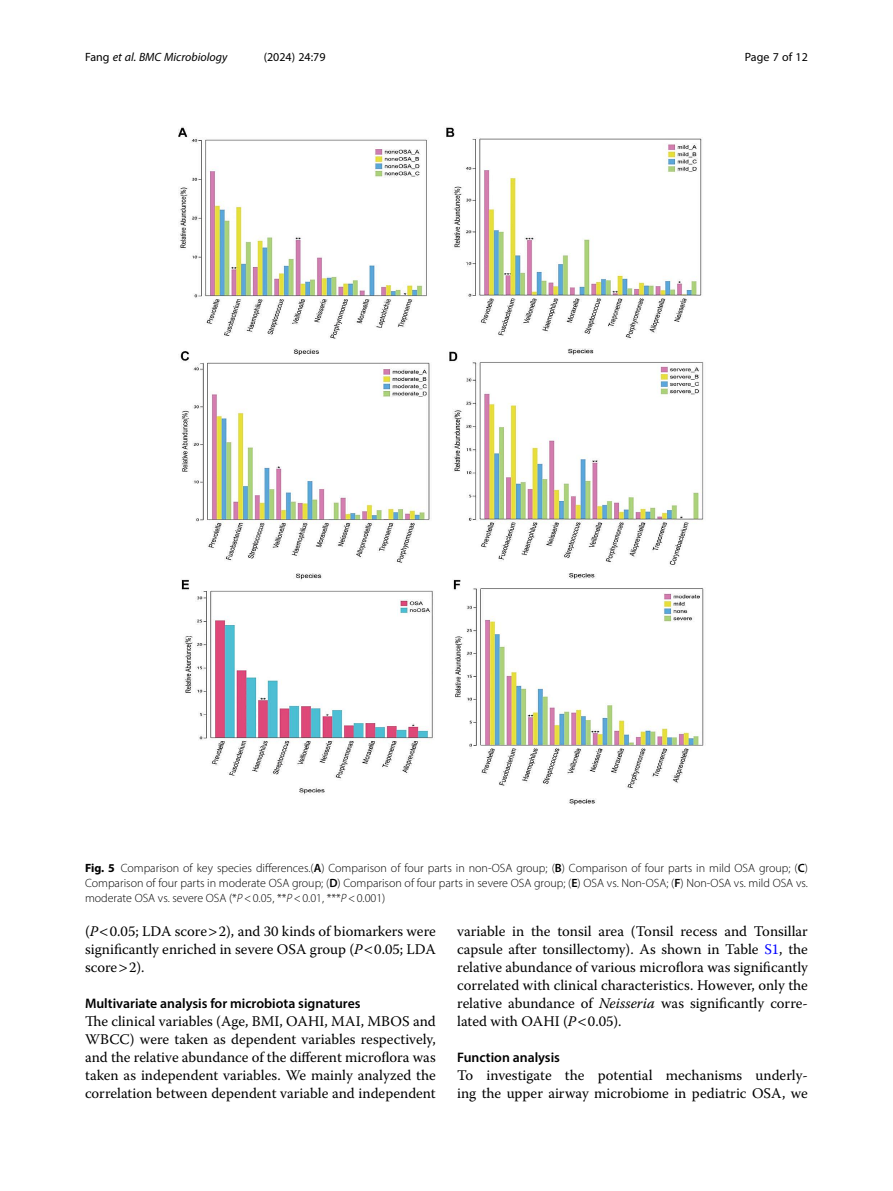
<style>
.page{position:relative;width:893px;height:1191px;background:#fff}
.page>*{position:absolute;margin:0;border:0;box-sizing:border-box;transform-origin:0 0}
.Body_Text{font:14.7px/18px "Warnock Pro";color:#000;text-align:justify}
.Head_2{font:600 13.8px "Myriad Pro";color:#000}
.Figure_Caption{font:300 12px/15px "Myriad Pro";color:#000;text-align:justify}
.t1{font:italic 12px "Myriad Pro";color:#000}
.t2{font:12px "Myriad Pro";color:#000}
.s1{font-style:normal}
.s2{font-weight:700}
.s3{font-weight:600}
.s4{font-style:italic}
.s5{color:#00f}
</style>
<div class="page">
<img style="left:178px;top:127px;width:526px;height:678px">
<p class="t1" style="left:85px;top:50px;width:144px"><span class="s1">Fang</span> et al. BMC Microbiology</p>
<p class="t2" style="left:264px;top:50px;width:63px">(2024) 24:79</p>
<p class="t2" style="left:745px;top:50px;width:65px">Page 7 of 12</p>
<p class="Figure_Caption" style="left:85px;top:860px;width:724px"><span class="s2">Fig. 5</span> Comparison of key species differences.(<span class="s3">A</span>) Comparison of four parts in non-OSA group; (<span class="s3">B</span>) Comparison of four parts in mild OSA group; (<span class="s3">C</span>)<br>Comparison of four parts in moderate OSA group; (<span class="s3">D</span>) Comparison of four parts in severe OSA group; (<span class="s3">E</span>) OSA vs. Non-OSA; (<span class="s3">F</span>) Non-OSA vs. mild OSA vs. moderate OSA vs. severe OSA (*<span class="s4">P</span>&lt;0.05, **<span class="s4">P</span>&lt;0.01, ***<span class="s4">P</span>&lt;0.001)</p>
<p class="Body_Text" style="left:85px;top:922px;width:352px">(<span class="s4">P</span> 0.05; LDA score 2), and 30 kinds of biomarkers were significantly enriched in severe OSA group (<span class="s4">P</span> 0.05; LDA score 2).</p>
<p class="Head_2" style="left:85px;top:995px;width:277px">Multivariate analysis for microbiota signatures</p>
<p class="Body_Text" style="left:85px;top:1012px;width:352px">The clinical variables (Age, BMI, OAHI, MAI, MBOS and WBCC) were taken as dependent variables respectively, and the relative abundance of the different microflora was taken as independent variables. We mainly analyzed the correlation between dependent variable and independent</p>
<p class="Body_Text" style="left:457px;top:922px;width:352px">variable in the tonsil area (Tonsil recess and Tonsillar capsule after tonsillectomy). As shown in Table <span class="s5">S1</span>, the relative abundance of various microflora was significantly correlated with clinical characteristics. However, only the relative abundance of <span class="s4">Neisseria</span> was significantly corre&shy;lated with OAHI (<span class="s4">P</span> 0.05).</p>
<p class="Head_2" style="left:457px;top:1049px;width:104px">Function analysis</p>
<p class="Body_Text" style="left:457px;top:1066px;width:352px">To investigate the potential mechanisms underly&shy;ing the upper airway microbiome in pediatric OSA, we</p>
</div>
